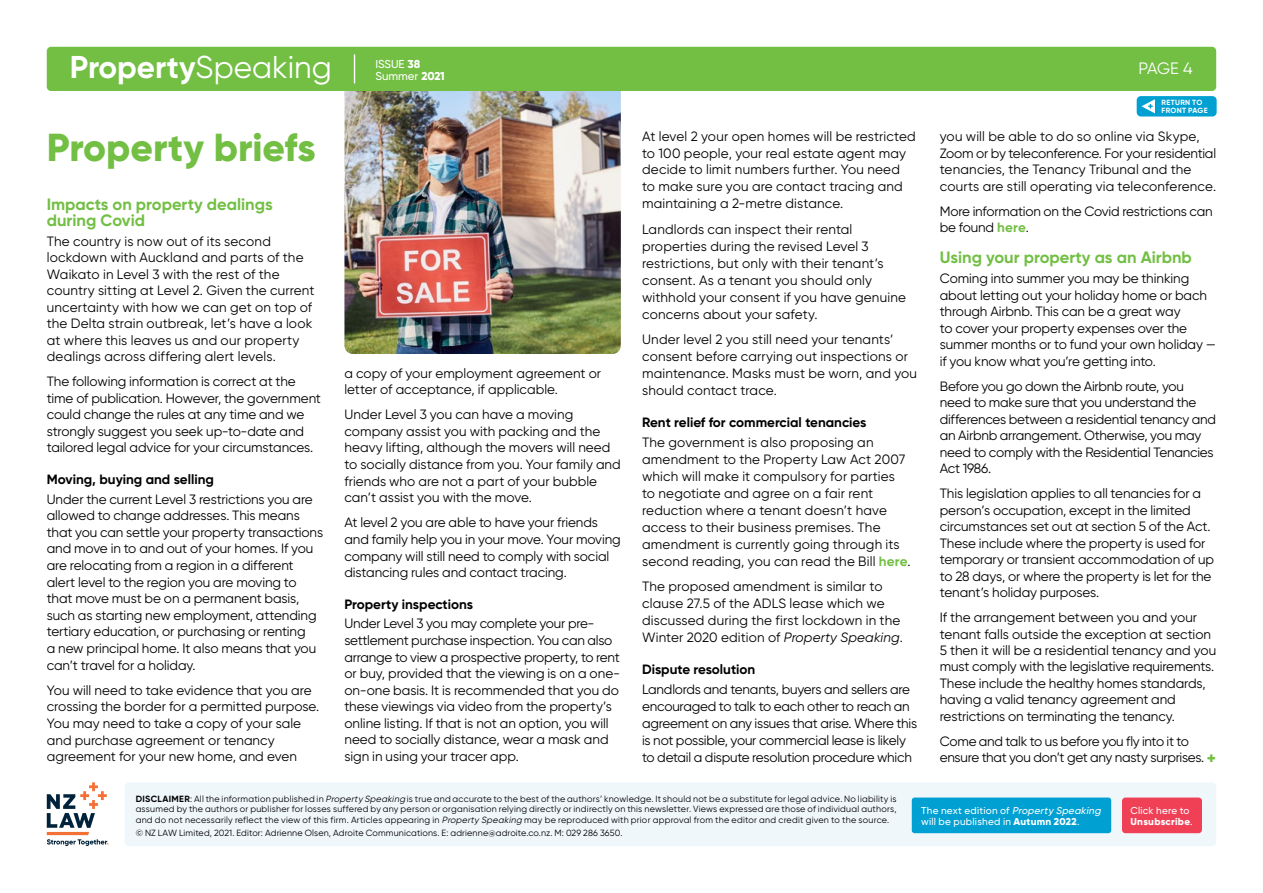
<style>
.page{position:relative;width:1263px;height:893px;background:#fff}
.page>*{position:absolute;margin:0;border:0;box-sizing:border-box;transform-origin:0 0}
.t1{font:800 39px "Gilroy";color:#72bf44}
.t2{font:700 31.5px "Gilroy";color:#fff}
.t3{font:700 16.5px/16.5px "Gilroy";color:#72bf44}
.t4{font:16.5px "Gilroy";color:#fff}
.t5{font:13.5px/16.6px "Gilroy";letter-spacing:-.005em;color:#000}
.t6{font:13.5px/17px "Gilroy";letter-spacing:.015em;color:#000}
.t7{font:700 13.5px "Gilroy";color:#000}
.t8{font:13.5px/16.5px "Gilroy";letter-spacing:-.025em;color:#000}
.t9{font:500 11.4px/12.5px "Gilroy";color:#fff}
.t10{font:500 10.05px/10.9px "Gilroy";letter-spacing:.025em;color:#fff}
.t11{font:9px/10.5px "Gilroy";letter-spacing:.015em;color:#000;text-align:justify}
.t12{font:700 7.5px/7.5px "Gilroy";letter-spacing:.035em;color:#fff}
.s1{font-weight:400}
.s2{font-weight:800}
.s3{font-weight:700;color:#72bf44}
.s4{font-style:italic}
.s5{font-weight:800;font-size:16.5px;color:#72bf44}
.s6{font-weight:700}
</style>
<div class="page">
<img style="left:344px;top:91px;width:277px;height:263px">
<div style="left:47px;top:47px;width:1169px;height:44px;background:#72bf44;border-radius:4px"></div>
<svg style="left:354px;top:55px;width:1px;height:28px"></svg>
<div style="left:1137px;top:96px;width:79px;height:21px;background:#00a0d2;border-radius:4px"></div>
<svg style="left:1141px;top:99px;width:14px;height:14px"></svg>
<div style="left:125px;top:782px;width:1091px;height:64px;background:#eff7fb;border-radius:4px"></div>
<div style="left:912px;top:797px;width:199px;height:36px;background:#00a0d2;border-radius:3px"></div>
<div style="left:1122px;top:797px;width:80px;height:36px;background:#ef4056;border-radius:3px"></div>
<svg style="left:47px;top:782px;width:61px;height:64px"></svg>
<h2 class="t2" style="left:70px;top:48px;width:263px">Property<span class="s1">Speaking</span></h2>
<p class="t4" style="left:1138px;top:58px;width:56px">PAGE 4</p>
<p class="t9" style="left:375px;top:57px;width:71px">ISSUE <span class="s2">38<br></span>Summer <span class="s2">2021</span></p>
<h1 class="t1" style="left:47px;top:123px;width:270px">Property briefs</h1>
<p class="t3" style="left:47px;top:196px;width:227px">Impacts on property dealings during Covid</p>
<p class="t6" style="left:47px;top:233px;width:269px;line-height:16.5px">The country is now out of its second lockdown with Auckland and parts of the Waikato in Level 3 with the rest of the country sitting at Level 2. Given the current uncertainty with how we can get on top of the Delta strain outbreak, let’s have a look at where this leaves us and our property dealings across differing alert levels.</p>
<p class="t5" style="left:47px;top:373px;width:276px">The following information is correct at the time of publication. However, the government could change the rules at any time and we strongly suggest you seek up-to-date and tailored legal advice for your circumstances.</p>
<p class="t7" style="left:47px;top:471px;width:169px">Moving, buying and selling</p>
<p class="t5" style="left:47px;top:490px;width:278px">Under the current Level 3 restrictions you are allowed to change addresses. This means that you can settle your property transactions and move in to and out of your homes. If you are relocating from a region in a different alert level to the region you are moving to that move must be on a permanent basis, such as starting new employment, attending tertiary education, or purchasing or renting<br>a new principal home. It also means that you can’t travel for a holiday.</p>
<p class="t5" style="left:47px;top:682px;width:274px">You will need to take evidence that you are crossing the border for a permitted purpose.<br>You may need to take a copy of your sale and purchase agreement or tenancy agreement for your new home, and even</p>
<p class="t5" style="left:344px;top:364px;width:258px">a copy of your employment agreement or letter of acceptance, if applicable.</p>
<p class="t5" style="left:344px;top:406px;width:278px">Under Level 3 you can have a moving company assist you with packing and the heavy lifting, although the movers will need to socially distance from you. Your family and friends who are not a part of your bubble can’t assist you with the move.</p>
<p class="t5" style="left:344px;top:514px;width:278px">At level 2 you are able to have your friends and family help you in your move. Your moving company will still need to comply with social distancing rules and contact tracing.</p>
<p class="t7" style="left:344px;top:595px;width:130px">Property inspections</p>
<p class="t5" style="left:344px;top:615px;width:277px">Under Level 3 you may complete your pre&shy;settlement purchase inspection. You can also arrange to view a prospective property, to rent or buy, provided that the viewing is on a one&shy;on-one basis. It is recommended that you do these viewings via video from the property’s online listing. If that is not an option, you will need to socially distance, wear a mask and sign in using your tracer app.</p>
<p class="t6" style="left:642px;top:128px;width:275px">At level 2 your open homes will be restricted to 100 people, your real estate agent may decide to limit numbers further. You need to make sure you are contact tracing and maintaining a 2-metre distance.</p>
<p class="t5" style="left:642px;top:220px;width:265px">Landlords can inspect their rental properties during the revised Level 3 restrictions, but only with their tenant’s consent. As a tenant you should only withhold your consent if you have genuine concerns about your safety.</p>
<p class="t6" style="left:642px;top:331px;width:276px">Under level 2 you still need your tenants’ consent before carrying out inspections or maintenance. Masks must be worn, and you should contact trace.</p>
<p class="t7" style="left:642px;top:414px;width:226px">Rent relief for commercial tenancies</p>
<p class="t6" style="left:642px;top:434px;width:270px">The government is also proposing an amendment to the Property Law Act 2007 which will make it compulsory for parties to negotiate and agree on a fair rent reduction where a tenant doesn’t have access to their business premises. The amendment is currently going through its second reading, you can read the Bill <span class="s3">here</span>.</p>
<p class="t5" style="left:642px;top:578px;width:262px">The proposed amendment is similar to clause 27.5 of the ADLS lease which we discussed during the first lockdown in the Winter 2020 edition of <span class="s4">Property Speaking</span>.</p>
<p class="t7" style="left:642px;top:661px;width:115px">Dispute resolution</p>
<p class="t5" style="left:642px;top:681px;width:276px">Landlords and tenants, buyers and sellers are encouraged to talk to each other to reach an agreement on any issues that arise. Where this is not possible, your commercial lease is likely to detail a dispute resolution procedure which</p>
<p class="t12" style="left:1161px;top:99px;width:48px">RETURN TO<br>FRONT PAGE</p>
<p class="t5" style="left:940px;top:128px;width:278px">you will be able to do so online via Skype, Zoom or by teleconference. For your residential tenancies, the Tenancy Tribunal and the courts are still operating via teleconference.</p>
<p class="t5" style="left:940px;top:202px;width:274px">More information on the Covid restrictions can be found <span class="s3">here</span>.</p>
<p class="t3" style="left:940px;top:249px;width:254px">Using your property as an Airbnb</p>
<p class="t5" style="left:940px;top:270px;width:278px">Coming into summer you may be thinking about letting out your holiday home or bach through Airbnb. This can be a great way<br>to cover your property expenses over the summer months or to fund your own holiday — if you know what you’re getting into.</p>
<p class="t5" style="left:940px;top:377px;width:278px">Before you go down the Airbnb route, you need to make sure that you understand the differences between a residential tenancy and an Airbnb arrangement. Otherwise, you may need to comply with the Residential Tenancies Act 1986.</p>
<p class="t5" style="left:940px;top:485px;width:276px">This legislation applies to all tenancies for a person’s occupation, except in the limited circumstances set out at section 5 of the Act.<br>These include where the property is used for temporary or transient accommodation of up to 28 days, or where the property is let for the tenant’s holiday purposes.</p>
<p class="t5" style="left:940px;top:609px;width:278px">If the arrangement between you and your tenant falls outside the exception at section 5 then it will be a residential tenancy and you must comply with the legislative requirements.<br>These include the healthy homes standards, having a valid tenancy agreement and restrictions on terminating the tenancy.</p>
<p class="t8" style="left:940px;top:733px;width:278px">Come and talk to us before you fly into it to ensure that you don’t get any nasty surprises. <span class="s5">+</span></p>
<p class="t11" style="left:136px;top:793px;width:762px"><span class="s6">DISCLAIMER</span>: All the information published in <span class="s4">Property Speaking</span> is true and accurate to the best of the authors’ knowledge. It should not be a substitute for legal advice. No liability is assumed by the authors or publisher for losses suffered by any person or organisation relying directly or indirectly on this newsletter. Views expressed are those of individual authors, and do not necessarily reflect the view of this firm. Articles appearing in <span class="s4">Property Speaking</span> may be reproduced with prior approval from the editor and credit given to the source.</p>
<p class="t11" style="left:136px;top:828px;width:488px">© NZ LAW Limited, 2021. Editor: Adrienne Olsen, Adroite Communications. E: adrienne@adroite.co.nz. M: 029 286 3650.</p>
<p class="t10" style="left:921px;top:804px;width:183px">T h e n ex t e d i t i o n o f <span class="s4">Property Speaking </span>will be published in <span class="s2">Autumn 2022</span>.</p>
<p class="t10" style="left:1130px;top:804px;width:64px">Click here to<br><span class="s2">Unsubscribe</span>.</p>
</div>
